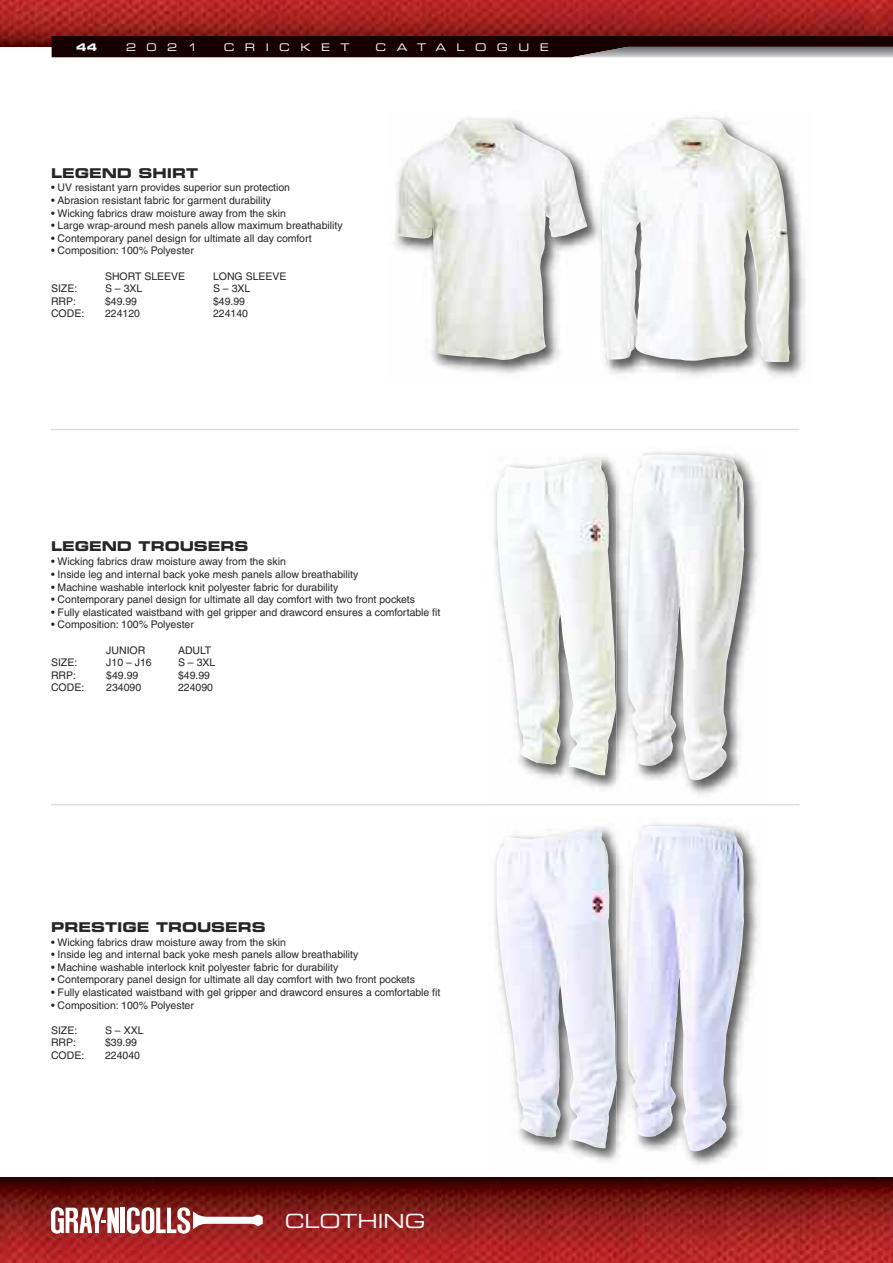
<style>
.page{position:relative;width:893px;height:1263px;background:#fff}
.page>*{position:absolute;margin:0;border:0;box-sizing:border-box;transform-origin:0 0}
.t1{font:19.5px "Eurostile Extended Two";color:#fff}
.t2{font:13.5px "Eurostile Bold Extended Two";color:#272627}
.t3{font:10.5px "Helvetica";color:#272627}
.t4{font:10.5px "Eurostile Extended Two";letter-spacing:.995em;color:#fff}
.t5{font:10.5px "Eurostile Bold Extended Two";color:#fff}
</style>
<div class="page">
<img style="left:0;top:0;width:893px;height:47px">
<img style="left:0;top:1178px;width:893px;height:85px">
<svg style="left:52px;top:36px;width:841px;height:21px;background:#2e1b1b"></svg>
<hr style="left:121px;top:1208px;width:4px;height:25px;background:#fff">
<svg style="left:51px;top:1207px;width:68px;height:27px"></svg>
<svg style="left:127px;top:1207px;width:136px;height:27px"></svg>
<hr style="left:51px;top:429px;width:748px;height:1px;background:#dfdedf">
<hr style="left:51px;top:804px;width:748px;height:1px;background:#dfdedf">
<img style="left:394px;top:117px;width:412px;height:260px">
<img style="left:608px;top:119px;width:182px;height:243px">
<img style="left:592px;top:117px;width:16px;height:260px">
<img style="left:602px;top:167px;width:6px;height:193px">
<img style="left:397px;top:120px;width:191px;height:240px">
<img style="left:494px;top:452px;width:264px;height:343px">
<img style="left:497px;top:459px;width:120px;height:316px">
<img style="left:628px;top:454px;width:116px;height:326px">
<img style="left:494px;top:824px;width:264px;height:341px">
<img style="left:497px;top:829px;width:120px;height:319px">
<svg style="left:616px;top:1068px;width:1px;height:15px"></svg>
<img style="left:628px;top:826px;width:116px;height:325px">
<p class="t5" style="left:76px;top:43px;width:22px">44</p>
<p class="t4" style="left:126px;top:43px;width:73px">2021</p>
<p class="t4" style="left:224px;top:43px;width:127px">CRICKET</p>
<p class="t4" style="left:376px;top:43px;width:175px">CATALOGUE</p>
<p class="t2" style="left:51px;top:168px;width:149px">LEGEND SHIRT</p>
<p class="t3" style="left:51px;top:184px;width:241px">• UV resistant yarn provides superior sun protection</p>
<p class="t3" style="left:51px;top:197px;width:221px">• Abrasion resistant fabric for garment durability</p>
<p class="t3" style="left:51px;top:209px;width:236px">• Wicking fabrics draw moisture away from the skin</p>
<p class="t3" style="left:51px;top:222px;width:293px">• Large wrap-around mesh panels allow maximum breathability</p>
<p class="t3" style="left:51px;top:234px;width:262px">• Contemporary panel design for ultimate all day comfort</p>
<p class="t3" style="left:51px;top:247px;width:144px">• Composition: 100% Polyester</p>
<p class="t3" style="left:105px;top:272px;width:82px">SHORT SLEEVE</p>
<p class="t3" style="left:213px;top:272px;width:75px">LONG SLEEVE</p>
<p class="t3" style="left:51px;top:285px;width:28px">SIZE:</p>
<p class="t3" style="left:105px;top:285px;width:39px">S – 3XL</p>
<p class="t3" style="left:213px;top:285px;width:39px">S – 3XL</p>
<p class="t3" style="left:51px;top:297px;width:27px">RRP:</p>
<p class="t3" style="left:105px;top:297px;width:34px">$49.99</p>
<p class="t3" style="left:213px;top:297px;width:34px">$49.99</p>
<p class="t3" style="left:51px;top:310px;width:35px">CODE:</p>
<p class="t3" style="left:105px;top:310px;width:36px">224120</p>
<p class="t3" style="left:213px;top:310px;width:36px">224140</p>
<p class="t2" style="left:51px;top:542px;width:199px">LEGEND TROUSERS</p>
<p class="t3" style="left:51px;top:558px;width:236px">• Wicking fabrics draw moisture away from the skin</p>
<p class="t3" style="left:51px;top:570px;width:309px">• Inside leg and internal back yoke mesh panels allow breathability</p>
<p class="t3" style="left:51px;top:583px;width:289px">• Machine washable interlock knit polyester fabric for durability</p>
<p class="t3" style="left:51px;top:596px;width:366px">• Contemporary panel design for ultimate all day comfort with two front pockets</p>
<p class="t3" style="left:51px;top:608px;width:391px">• Fully elasticated waistband with gel gripper and drawcord ensures a comfortable fit</p>
<p class="t3" style="left:51px;top:621px;width:144px">• Composition: 100% Polyester</p>
<p class="t3" style="left:106px;top:646px;width:41px">JUNIOR</p>
<p class="t3" style="left:178px;top:646px;width:35px">ADULT</p>
<p class="t3" style="left:51px;top:659px;width:28px">SIZE:</p>
<p class="t3" style="left:106px;top:659px;width:47px">J10 – J16</p>
<p class="t3" style="left:178px;top:659px;width:39px">S – 3XL</p>
<p class="t3" style="left:51px;top:671px;width:27px">RRP:</p>
<p class="t3" style="left:106px;top:671px;width:34px">$49.99</p>
<p class="t3" style="left:178px;top:671px;width:34px">$49.99</p>
<p class="t3" style="left:51px;top:684px;width:35px">CODE:</p>
<p class="t3" style="left:106px;top:684px;width:36px">234090</p>
<p class="t3" style="left:178px;top:684px;width:36px">224090</p>
<p class="t2" style="left:51px;top:922px;width:216px">PRESTIGE TROUSERS</p>
<p class="t3" style="left:51px;top:938px;width:236px">• Wicking fabrics draw moisture away from the skin</p>
<p class="t3" style="left:51px;top:951px;width:309px">• Inside leg and internal back yoke mesh panels allow breathability</p>
<p class="t3" style="left:51px;top:963px;width:289px">• Machine washable interlock knit polyester fabric for durability</p>
<p class="t3" style="left:51px;top:976px;width:366px">• Contemporary panel design for ultimate all day comfort with two front pockets</p>
<p class="t3" style="left:51px;top:988px;width:391px">• Fully elasticated waistband with gel gripper and drawcord ensures a comfortable fit</p>
<p class="t3" style="left:51px;top:1001px;width:144px">• Composition: 100% Polyester</p>
<p class="t3" style="left:51px;top:1026px;width:28px">SIZE:</p>
<p class="t3" style="left:105px;top:1026px;width:40px">S – XXL</p>
<p class="t3" style="left:51px;top:1039px;width:27px">RRP:</p>
<p class="t3" style="left:105px;top:1039px;width:34px">$39.99</p>
<p class="t3" style="left:51px;top:1051px;width:35px">CODE:</p>
<p class="t3" style="left:105px;top:1051px;width:36px">224040</p>
<h1 class="t1" style="left:285px;top:1214px;width:142px">CLOTHING</h1>
</div>
